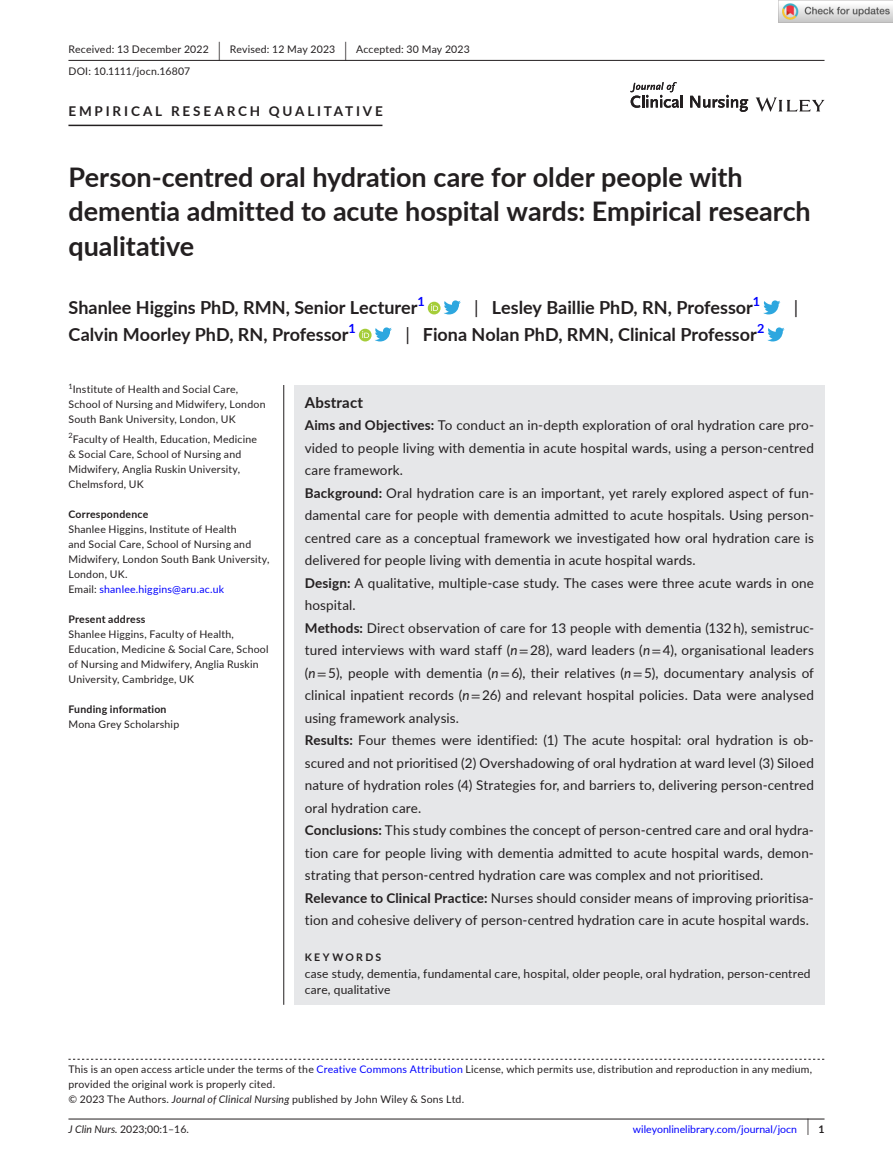
<style>
.page{position:relative;width:893px;height:1174px;background:#fff}
.page>*{position:absolute;margin:0;border:0;box-sizing:border-box;transform-origin:0 0}
.t1{font:700 27px/34.5px "Lato";color:#231f20}
.t2{font:700 18px "Lato";color:#231f20}
.t3{font:18px "Lato";color:#231f20}
.t4{font:700 15px "Lato";letter-spacing:.015em;color:#231f20}
.t5{font:13.5px/22.5px "Lato";letter-spacing:.01em;color:#231f20}
.t6{font:700 13.5px "Lato";letter-spacing:.21em;color:#231f20}
.t7{font:700 12.6px "Lato";color:#00f}
.t8{font:12px/16.5px "Lato";letter-spacing:.015em;color:#231f20}
.t9{font:10.5px/15px "Lato";letter-spacing:.02em;color:#231f20}
.t10{font:700 10.5px "Lato";letter-spacing:.02em;color:#231f20}
.t11{font:10.5px "Lato";color:#00f}
.t12{font:700 10.5px "Lato";letter-spacing:.22em;color:#231f20}
.t13{font:7.35px "Lato";color:#231f20}
.s1{font-size:19.65px}
.s2{font-weight:400}
.s3{color:#00f}
.s4{font-weight:700}
.s5{font-style:italic}
.s6{font-family:"STIX"}
.s7{font-size:17.4px;color:#231f20}
.s8{font-weight:700;color:#231f20}
</style>
<div class="page">
<hr style="left:68px;top:1118px;width:756px;height:1px;background:#231f20">
<svg style="left:756px;top:97px;width:68px;height:15px"></svg>
<svg style="left:630px;top:82px;width:53px;height:26px"></svg>
<svg style="left:690px;top:95px;width:58px;height:17px"></svg>
<hr style="left:68px;top:60px;width:756px;height:1px;background:#231f20">
<hr style="left:68px;top:125px;width:314px;height:1px;background:#231f20">
<div style="left:428px;top:302px;width:13px;height:12px;background:#a5cd39;border-radius:50%"></div>
<svg style="left:431px;top:304px;width:7px;height:7px"></svg>
<svg style="left:444px;top:300px;width:17px;height:14px"></svg>
<svg style="left:763px;top:300px;width:17px;height:14px"></svg>
<div style="left:359px;top:329px;width:13px;height:12px;background:#a5cd39;border-radius:50%"></div>
<svg style="left:362px;top:331px;width:7px;height:7px"></svg>
<svg style="left:375px;top:327px;width:17px;height:14px"></svg>
<svg style="left:767px;top:327px;width:18px;height:14px"></svg>
<svg style="left:68px;top:1058px;width:756px;height:1px"></svg>
<div style="left:294px;top:385px;width:530px;height:619px;background:#e6e7e9"></div>
<hr style="left:283px;top:385px;width:1px;height:619px;background:#231f20">
<img style="left:779px;top:0;width:114px;height:23px">
<p class="t9" style="left:68px;top:38px;width:403px;line-height:21.8px">Received: 13 December 2022 <span class="s1">|</span> Revised: 12 May 2023 <span class="s1">|</span> Accepted: 30 May 2023<br>DOI: 10.1111/jocn.16807</p>
<p class="t6" style="left:68px;top:101px;width:316px">EMPIRICAL RESEARCH QUALITATIVE</p>
<h1 class="t1" style="left:68px;top:159px;width:744px">Person-centred oral hydration care for older people with dementia admitted to acute hospital wards: Empirical research qualitative</h1>
<h2 class="t2" style="left:68px;top:295px;width:351px">Shanlee Higgins PhD, RMN, Senior Lecturer</h2>
<p class="t7" style="left:417px;top:292px;width:9px">1</p>
<h2 class="t2" style="left:474px;top:295px;width:280px"><span class="s2">|</span> Lesley Baillie PhD, RN, Professor</h2>
<p class="t7" style="left:753px;top:292px;width:9px">1</p>
<h2 class="t3" style="left:794px;top:295px;width:6px">|</h2>
<h2 class="t2" style="left:68px;top:322px;width:282px">Calvin Moorley PhD, RN, Professor</h2>
<p class="t7" style="left:348px;top:319px;width:9px">1</p>
<h2 class="t2" style="left:405px;top:322px;width:353px"><span class="s2">|</span> Fiona Nolan PhD, RMN, Clinical Professor</h2>
<p class="t7" style="left:757px;top:319px;width:9px">2</p>
<p class="t13" style="left:68px;top:381px;width:6px">1</p>
<p class="t9" style="left:68px;top:382px;width:199px;text-indent:4px">Institute of Health and Social Care,<br>School of Nursing and Midwifery, London<br>South Bank University, London, UK</p>
<p class="t9" style="left:68px;top:431px;width:190px"><sup>2</sup>Faculty of Health, Education, Medicine &amp; Social Care, School of Nursing and<br>Midwifery, Anglia Ruskin University,<br>Chelmsford, UK</p>
<p class="t10" style="left:68px;top:506px;width:81px">Correspondence</p>
<p class="t9" style="left:68px;top:521px;width:202px">Shanlee Higgins, Institute of Health<br>and Social Care, School of Nursing and Midwifery, London South Bank University, London, UK.<br>Email: <span class="s3">shanlee.higgins@aru.ac.uk</span></p>
<p class="t10" style="left:68px;top:611px;width:78px">Present address</p>
<p class="t9" style="left:68px;top:626px;width:202px">Shanlee Higgins, Faculty of Health, Education, Medicine &amp; Social Care, School of Nursing and Midwifery, Anglia Ruskin University, Cambridge, UK</p>
<p class="t10" style="left:68px;top:701px;width:100px">Funding information</p>
<p class="t9" style="left:68px;top:716px;width:112px">Mona Grey Scholarship</p>
<p class="t4" style="left:305px;top:391px;width:60px">Abstract</p>
<p class="t5" style="left:305px;top:413px;width:511px"><span class="s4">Aims and Objectives:</span> To conduct an in-depth exploration of oral hydration care pro&shy;vided to people living with dementia in acute hospital wards, using a person-centred care framework.<br><span class="s4">Background:</span> Oral hydration care is an important, yet rarely explored aspect of fun&shy;damental care for people with dementia admitted to acute hospitals. Using person&shy;centred care as a conceptual framework we investigated how oral hydration care is delivered for people living with dementia in acute hospital wards.<br><span class="s4">Design:</span> A qualitative, multiple-case study. The cases were three acute wards in one hospital.<br><span class="s4">Methods:</span> Direct observation of care for 13 people with dementia (132 h), semistruc&shy;tured interviews with ward staff (<span class="s5">n</span><span class="s6">=</span> 28), ward leaders (<span class="s5">n</span><span class="s6">=</span> 4), organisational leaders (<span class="s5">n</span><span class="s6">=</span> 5), people with dementia (<span class="s5">n</span><span class="s6">=</span> 6), their relatives (<span class="s5">n</span><span class="s6">=</span> 5), documentary analysis of clinical inpatient records (<span class="s5">n</span><span class="s6">=</span> 26) and relevant hospital policies. Data were analysed using framework analysis.<br><span class="s4">Results:</span> Four themes were identified: (1) The acute hospital: oral hydration is ob&shy;scured and not prioritised (2) Overshadowing of oral hydration at ward level (3) Siloed nature of hydration roles (4) Strategies for, and barriers to, delivering person-centred oral hydration care.<br><span class="s4">Conclusions:</span> This study combines the concept of person-centred care and oral hydra&shy;tion care for people living with dementia admitted to acute hospital wards, demon&shy;strating that person-centred hydration care was complex and not prioritised.<br><span class="s4">Relevance to Clinical Practice:</span> Nurses should consider means of improving prioritisa&shy;tion and cohesive delivery of person-centred hydration care in acute hospital wards.</p>
<p class="t12" style="left:305px;top:949px;width:78px">KEYWORDS</p>
<p class="t8" style="left:305px;top:964px;width:507px">case study, dementia, fundamental care, hospital, older people, oral hydration, person-centred care, qualitative</p>
<p class="t9" style="left:68px;top:1061px;width:745px">This is an open access article under the terms of the <span class="s3">Creative Commons Attribution</span> License, which permits use, distribution and reproduction in any medium, provided the original work is properly cited.<br>© 2023 The Authors. <span class="s5">Journal of Clinical Nursing</span> published by John Wiley &amp; Sons Ltd.</p>
<p class="t9" style="left:68px;top:1121px;width:122px"><span class="s5">J Clin Nurs.</span> 2023;00:1–16.</p>
<p class="t11" style="left:633px;top:1121px;width:193px">wileyonlinelibrary.com/journal/jocn <span class="s7">|</span> <span class="s8">1</span></p>
</div>
